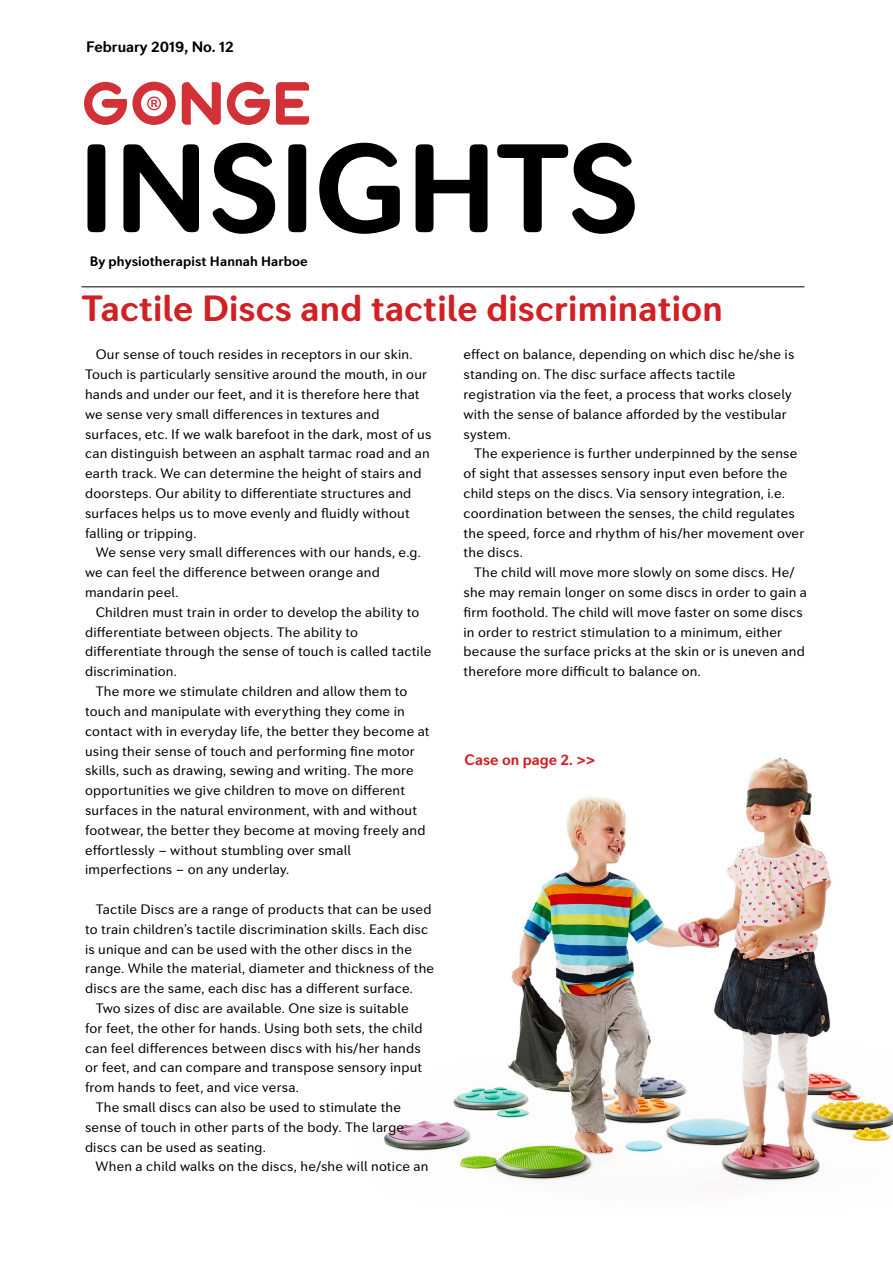
<style>
.page{position:relative;width:893px;height:1263px;background:#fff}
.page>*{position:absolute;margin:0;border:0;box-sizing:border-box;transform-origin:0 0}
.t1{font:700 123.9px "Seconda Soft";letter-spacing:-.01em;color:#000}
.t2{font:700 36px "Seconda Soft";letter-spacing:.005em;color:#d02124}
.t3{font:700 15px "Seconda Soft";color:#000}
.t4{font:700 15px "Seconda Soft";color:#d02124}
.t5{font:13.5px/19.8px "Seconda Soft";letter-spacing:.015em;color:#000}
.t6{font:700 13.5px "Seconda Soft";letter-spacing:.01em;color:#000}
</style>
<div class="page">
<img style="left:384px;top:757px;width:509px;height:424px">
<hr style="left:81px;top:286px;width:723px;height:1px;background:#000">
<svg style="left:182px;top:82px;width:39px;height:43px"></svg>
<svg style="left:227px;top:82px;width:43px;height:43px"></svg>
<svg style="left:276px;top:82px;width:33px;height:43px"></svg>
<svg style="left:84px;top:82px;width:92px;height:43px"></svg>
<p class="t3" style="left:86px;top:38px;width:149px">February 2019, No. 12</p>
<h1 class="t1" style="left:78px;top:112px;width:563px">INSIGHTS</h1>
<p class="t6" style="left:90px;top:253px;width:219px">By physiotherapist Hannah Harboe</p>
<h2 class="t2" style="left:81px;top:286px;width:643px">Tactile Discs and tactile discrimination</h2>
<p class="t5" style="left:85px;top:345px;width:348px;text-indent:11px">Our sense of touch resides in receptors in our skin.<br>Touch is particularly sensitive around the mouth, in our hands and under our feet, and it is therefore here that we sense very small differences in textures and surfaces, etc. If we walk barefoot in the dark, most of us can distinguish between an asphalt tarmac road and an earth track. We can determine the height of stairs and doorsteps. Our ability to differentiate structures and surfaces helps us to move evenly and fluidly without falling or tripping.</p>
<p class="t5" style="left:85px;top:543px;width:337px;text-indent:11px">We sense very small differences with our hands, e.g. we can feel the difference between orange and mandarin peel.</p>
<p class="t5" style="left:96px;top:602px;width:325px">Children must train in order to develop the ability to</p>
<p class="t5" style="left:85px;top:622px;width:275px">differentiate between objects. The ability to</p>
<p class="t5" style="left:85px;top:642px;width:348px">differentiate through the sense of touch is called tactile</p>
<p class="t5" style="left:85px;top:662px;width:93px">discrimination.</p>
<p class="t5" style="left:96px;top:681px;width:313px">The more we stimulate children and allow them to</p>
<p class="t5" style="left:85px;top:701px;width:321px">touch and manipulate with everything they come in</p>
<p class="t5" style="left:85px;top:721px;width:346px">contact with in everyday life, the better they become at</p>
<p class="t5" style="left:85px;top:741px;width:331px">using their sense of touch and performing fine motor</p>
<p class="t5" style="left:85px;top:761px;width:330px">skills, such as drawing, sewing and writing. The more</p>
<p class="t5" style="left:85px;top:780px;width:322px">opportunities we give children to move on different</p>
<p class="t5" style="left:85px;top:800px;width:334px">surfaces in the natural environment, with and without</p>
<p class="t5" style="left:85px;top:820px;width:342px">footwear, the better they become at moving freely and</p>
<p class="t5" style="left:85px;top:840px;width:267px">effortlessly – without stumbling over small</p>
<p class="t5" style="left:85px;top:860px;width:206px">imperfections – on any underlay.</p>
<p class="t5" style="left:96px;top:899px;width:337px">Tactile Discs are a range of products that can be used</p>
<p class="t5" style="left:85px;top:919px;width:345px">to train children’s tactile discrimination skills. Each disc</p>
<p class="t5" style="left:85px;top:939px;width:328px">is unique and can be used with the other discs in the</p>
<p class="t5" style="left:85px;top:959px;width:351px">range. While the material, diameter and thickness of the</p>
<p class="t5" style="left:85px;top:978px;width:329px">discs are the same, each disc has a different surface.</p>
<p class="t5" style="left:96px;top:998px;width:315px">Two sizes of disc are available. One size is suitable</p>
<p class="t5" style="left:85px;top:1018px;width:339px">for feet, the other for hands. Using both sets, the child</p>
<p class="t5" style="left:85px;top:1038px;width:337px">can feel differences between discs with his/her hands</p>
<p class="t5" style="left:85px;top:1058px;width:339px">or feet, and can compare and transpose sensory input</p>
<p class="t5" style="left:85px;top:1077px;width:215px">from hands to feet, and vice versa.</p>
<p class="t5" style="left:96px;top:1097px;width:307px">The small discs can also be used to stimulate the</p>
<p class="t5" style="left:85px;top:1117px;width:321px">sense of touch in other parts of the body. The large</p>
<p class="t5" style="left:85px;top:1137px;width:182px">discs can be used as seating.</p>
<p class="t5" style="left:96px;top:1157px;width:334px">When a child walks on the discs, he/she will notice an</p>
<p class="t5" style="left:463px;top:345px;width:332px">effect on balance, depending on which disc he/she is standing on. The disc surface affects tactile registration via the feet, a process that works closely with the sense of balance afforded by the vestibular system.</p>
<p class="t5" style="left:463px;top:444px;width:342px;text-indent:11px">The experience is further underpinned by the sense of sight that assesses sensory input even before the child steps on the discs. Via sensory integration, i.e. coordination between the senses, the child regulates the speed, force and rhythm of his/her movement over the discs.</p>
<p class="t5" style="left:463px;top:563px;width:345px;text-indent:11px">The child will move more slowly on some discs. He/ she may remain longer on some discs in order to gain a firm foothold. The child will move faster on some discs in order to restrict stimulation to a minimum, either because the surface pricks at the skin or is uneven and therefore more difficult to balance on.</p>
<p class="t4" style="left:465px;top:751px;width:132px">Case on page 2. &gt;&gt;</p>
</div>
